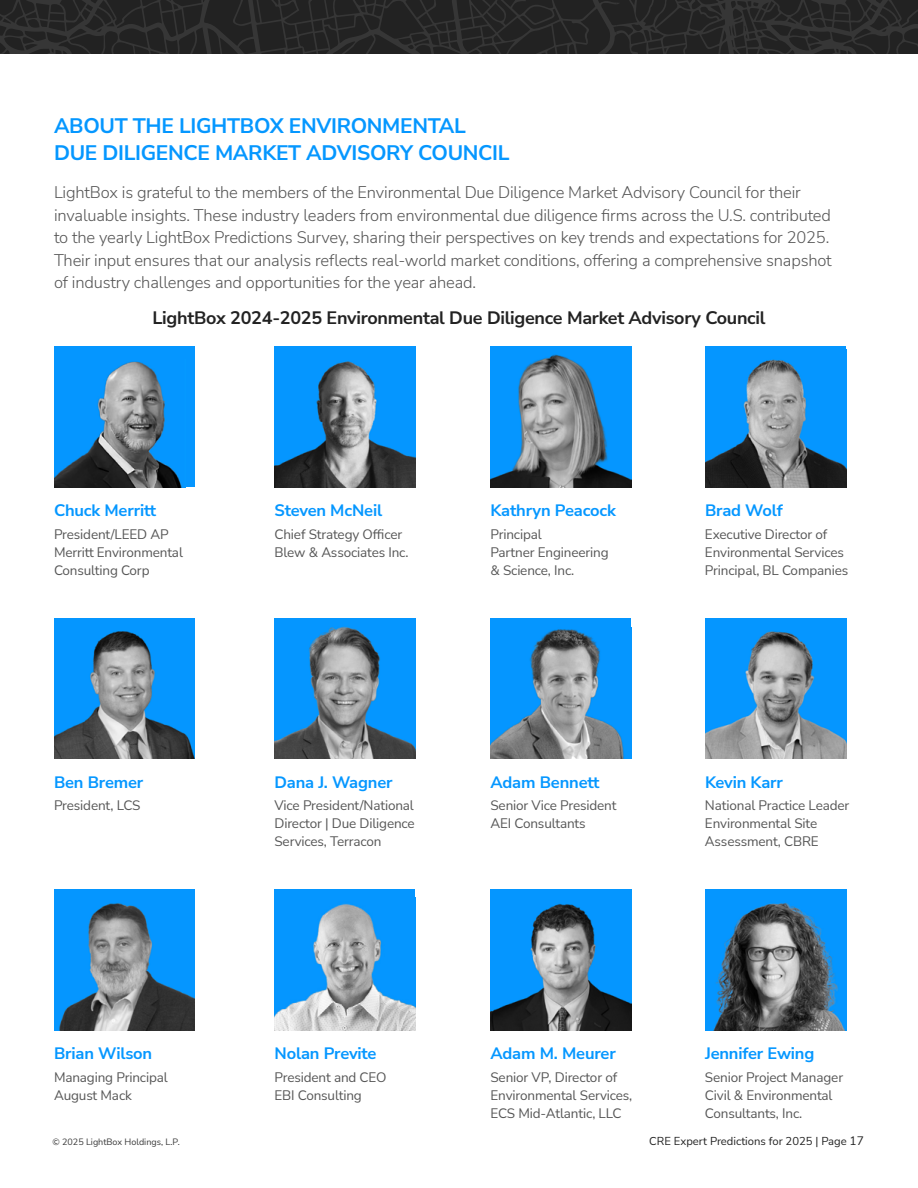
<style>
.page{position:relative;width:918px;height:1188px;background:#fff}
.page>*{position:absolute;margin:0;border:0;box-sizing:border-box;transform-origin:0 0}
.t1{font:700 21px/27px "Nunito Sans";letter-spacing:-.015em;color:#0597ff}
.t2{font:700 18px "Nunito Sans";letter-spacing:-.015em;color:#222}
.t3{font:300 16.5px/22.5px "Nunito Sans";letter-spacing:-.01em;color:#555}
.t4{font:700 16.5px "Nunito Sans";letter-spacing:-.01em;color:#0597ff}
.t5{font:13.5px/18px "Nunito Sans";letter-spacing:-.01em;color:#555}
.t6{font:11.25px "Nunito Sans";color:#222}
.t7{font:9px "Nunito Sans";color:#383838}
.s1{font-size:12px}
</style>
<div class="page">
<svg style="left:0;top:0;width:918px;height:54px;background:#272727"></svg>
<div style="left:54px;top:346px;width:141px;height:142px;background:#0596ff"></div>
<img style="left:54px;top:361px;width:128px;height:127px">
<img style="left:54px;top:618px;width:141px;height:141px">
<img style="left:54px;top:890px;width:141px;height:140px">
<img style="left:274px;top:346px;width:142px;height:142px">
<img style="left:274px;top:618px;width:142px;height:141px">
<div style="left:274px;top:890px;width:142px;height:140px;background:#0596ff"></div>
<img style="left:274px;top:904px;width:142px;height:126px">
<img style="left:490px;top:346px;width:142px;height:142px">
<div style="left:490px;top:618px;width:142px;height:141px;background:#0596ff"></div>
<img style="left:490px;top:629px;width:134px;height:130px">
<img style="left:490px;top:890px;width:142px;height:140px">
<div style="left:705px;top:346px;width:141px;height:142px;background:#0596ff"></div>
<img style="left:705px;top:359px;width:141px;height:129px">
<img style="left:705px;top:618px;width:141px;height:141px">
<img style="left:705px;top:890px;width:141px;height:140px">
<h1 class="t1" style="left:54px;top:112px;width:457px">ABOUT THE LIGHTBOX ENVIRONMENTAL<br>DUE DILIGENCE MARKET ADVISORY COUNCIL</h1>
<p class="t3" style="left:54px;top:181px;width:779px">LightBox is grateful to the members of the Environmental Due Diligence Market Advisory Council for their invaluable insights. These industry leaders from environmental due diligence firms across the U.S. contributed to the yearly LightBox Predictions Survey, sharing their perspectives on key trends and expectations for 2025.<br>Their input ensures that our analysis reflects real-world market conditions, offering a comprehensive snapshot of industry challenges and opportunities for the year ahead.</p>
<h2 class="t2" style="left:152px;top:305px;width:615px">LightBox 2024-2025 Environmental Due Diligence Market Advisory Council</h2>
<p class="t4" style="left:54px;top:499px;width:104px">Chuck Merritt</p>
<p class="t4" style="left:275px;top:499px;width:109px">Steven McNeil</p>
<p class="t4" style="left:491px;top:499px;width:127px">Kathryn Peacock</p>
<p class="t4" style="left:705px;top:499px;width:79px">Brad Wolf</p>
<p class="t5" style="left:54px;top:524px;width:131px">President/LEED AP<br>Merritt Environmental<br>Consulting Corp</p>
<p class="t5" style="left:274px;top:524px;width:136px">Chief Strategy Officer<br>Blew &amp; Associates Inc.</p>
<p class="t5" style="left:490px;top:524px;width:120px">Principal<br>Partner Engineering &amp; Science, Inc.</p>
<p class="t5" style="left:705px;top:524px;width:145px">Executive Director of<br>Environmental Services<br>Principal, BL Companies</p>
<p class="t4" style="left:54px;top:770px;width:91px">Ben Bremer</p>
<p class="t4" style="left:275px;top:770px;width:120px">Dana J. Wagner</p>
<p class="t4" style="left:491px;top:770px;width:110px">Adam Bennett</p>
<p class="t4" style="left:705px;top:770px;width:79px">Kevin Karr</p>
<p class="t5" style="left:54px;top:796px;width:88px">President, LCS</p>
<p class="t5" style="left:274px;top:796px;width:142px;text-align:justify">Vice President/National Director | Due Diligence Services, Terracon</p>
<p class="t5" style="left:490px;top:796px;width:128px">Senior Vice President<br>AEI Consultants</p>
<p class="t5" style="left:705px;top:796px;width:146px">National Practice Leader<br>Environmental Site<br>Assessment, CBRE</p>
<p class="t4" style="left:54px;top:1042px;width:100px">Brian Wilson</p>
<p class="t4" style="left:275px;top:1042px;width:104px">Nolan Previte</p>
<p class="t4" style="left:491px;top:1042px;width:127px">Adam M. Meurer</p>
<p class="t4" style="left:705px;top:1042px;width:111px">Jennifer Ewing</p>
<p class="t5" style="left:54px;top:1067px;width:115px">Managing Principal<br>August Mack</p>
<p class="t5" style="left:274px;top:1067px;width:114px">President and CEO<br>EBI Consulting</p>
<p class="t5" style="left:490px;top:1067px;width:143px">Senior VP, Director of<br>Environmental Services,<br>ECS Mid-Atlantic, LLC</p>
<p class="t5" style="left:705px;top:1067px;width:140px">Senior Project Manager<br>Civil &amp; Environmental<br>Consultants, Inc.</p>
<p class="t7" style="left:52px;top:1135px;width:129px">© 2025 LightBox Holdings, L.P.</p>
<p class="t6" style="left:649px;top:1133px;width:216px">CRE Expert Predictions for 2025 | Page <span class="s1">17</span></p>
</div>
